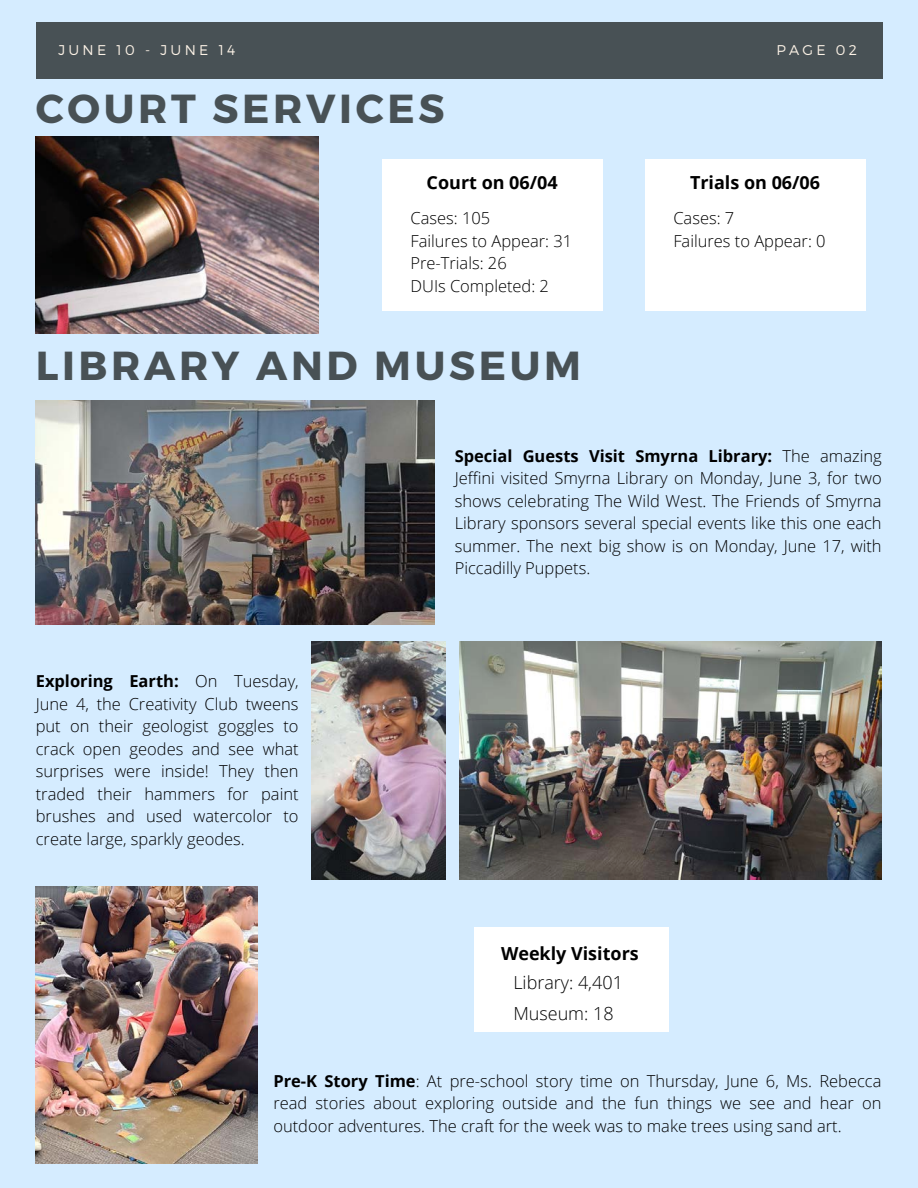
<style>
.page{position:relative;width:918px;height:1188px;background:#d5ecff}
.page>*{position:absolute;margin:0;border:0;box-sizing:border-box;transform-origin:0 0}
.t1{font:700 40.5px "Montserrat";letter-spacing:.09em;color:#485155}
.t2{font:700 18px "Open Sans";color:#000}
.t3{font:300 18px "Open Sans";color:#000}
.t4{font:300 16.5px/22.5px "Open Sans";color:#000;text-align:justify}
.t5{font:300 14.1px "Montserrat";letter-spacing:.23em;color:#fcf2e6}
.s1{font-weight:700}
</style>
<div class="page">
<div style="left:36px;top:22px;width:846px;height:56px;background:#485155"></div>
<div style="left:382px;top:159px;width:220px;height:152px;background:#fff"></div>
<div style="left:645px;top:159px;width:220px;height:152px;background:#fff"></div>
<img style="left:36px;top:137px;width:282px;height:197px">
<div style="left:474px;top:927px;width:194px;height:105px;background:#fff"></div>
<img style="left:36px;top:400px;width:398px;height:224px">
<img style="left:459px;top:641px;width:423px;height:239px">
<img style="left:312px;top:641px;width:134px;height:239px">
<img style="left:36px;top:886px;width:221px;height:277px">
<p class="t5" style="left:58px;top:41px;width:178px">JUNE 10 - JUNE 14</p>
<p class="t5" style="left:776px;top:41px;width:82px">PAGE 02</p>
<h1 class="t1" style="left:36px;top:82px;width:410px">COURT SERVICES</h1>
<h3 class="t2" style="left:427px;top:169px;width:133px">Court on 06/04</h3>
<h3 class="t4" style="left:411px;top:207px;width:163px;text-align:left">Cases: 105<br>Failures to Appear: 31<br>Pre-Trials: 26<br>DUIs Completed: 2</h3>
<p class="t1" style="left:36px;top:339px;width:547px">LIBRARY AND MUSEUM</p>
<p class="t2" style="left:690px;top:169px;width:132px">Trials on 06/06</p>
<h3 class="t4" style="left:673px;top:207px;width:154px">Cases: 7<br>Failures to Appear: 0</h3>
<h3 class="t4" style="left:36px;top:670px;width:264px"><span class="s1">Exploring Earth:</span> On Tuesday, June 4, the Creativity Club tweens put on their geologist goggles to crack open geodes and see what surprises were inside! They then traded their hammers for paint brushes and used watercolor to create large, sparkly geodes.</h3>
<h3 class="t4" style="left:455px;top:444px;width:429px"><span class="s1">Special Guests Visit Smyrna Library:</span> The amazing Jeffini visited Smyrna Library on Monday, June 3, for two shows celebrating The Wild West. The Friends of Smyrna Library sponsors several special events like this one each summer. The next big show is on Monday, June 17, with Piccadilly Puppets.</h3>
<p class="t2" style="left:501px;top:940px;width:139px">Weekly Visitors</p>
<p class="t3" style="left:513px;top:970px;width:111px">Library: 4,401</p>
<p class="t3" style="left:513px;top:1000px;width:102px">Museum: 18</p>
<h3 class="t4" style="left:273px;top:1069px;width:610px"><span class="s1">Pre-K Story Time</span>: At pre-school story time on Thursday, June 6, Ms. Rebecca read stories about exploring outside and the fun things we see and hear on outdoor adventures. The craft for the week was to make trees using sand art.</h3>
</div>
